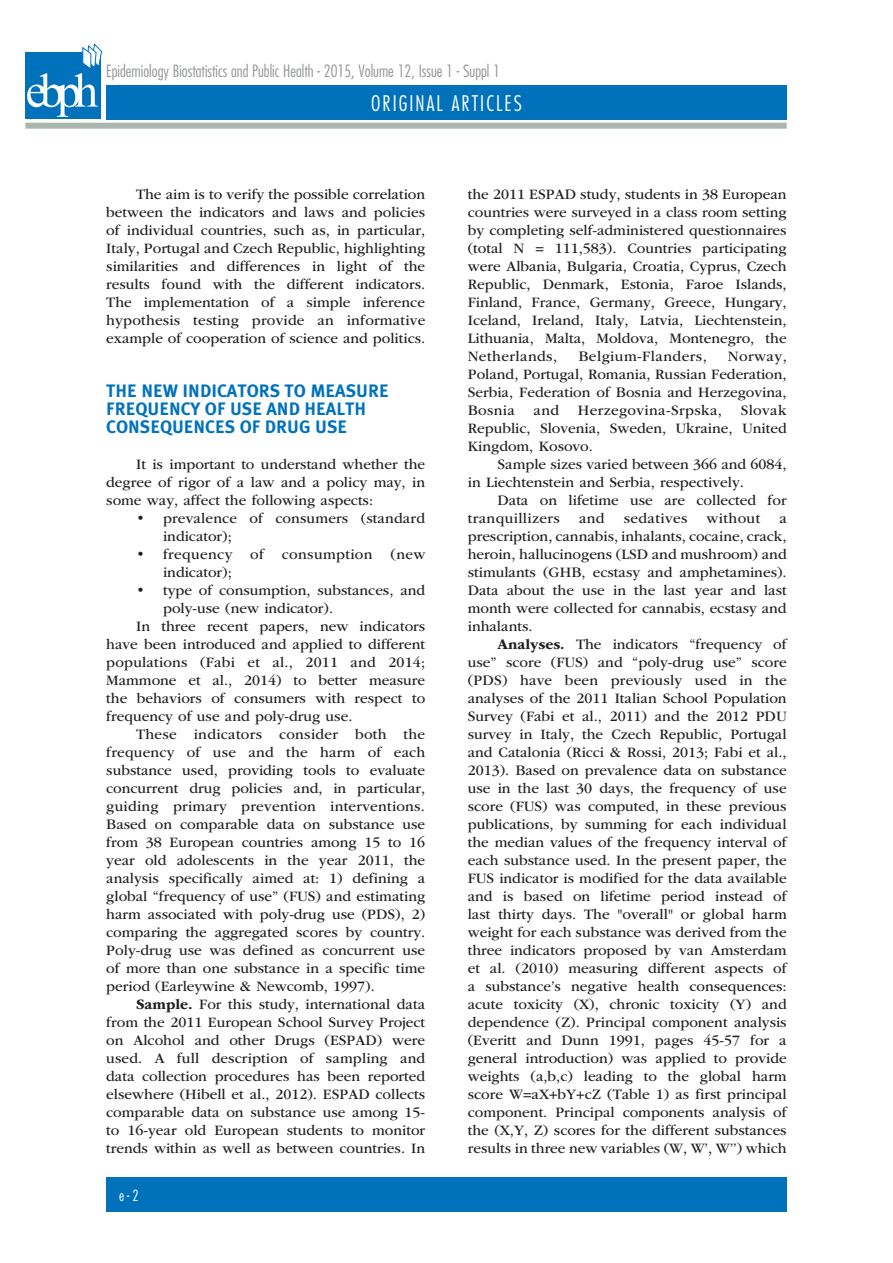
<style>
.page{position:relative;width:893px;height:1263px;background:#fff}
.page>*{position:absolute;margin:0;border:0;box-sizing:border-box;transform-origin:0 0}
.t1{font:300 condensed 21px "Futura Std";letter-spacing:.1em;color:#fff}
.Titoli_Sezioni{font:700 18px/18px "Meta Plus";color:#0072bc}
.t2{font:300 condensed 16.5px "Futura Std";color:#939598}
.Testo_Articolo_Garam{font:15px/18px "ITC Garamond Std";color:#231f20;text-align:justify}
.Testo_Articolo_Garam-2{font:15px/18px "ITC Garamond Std";letter-spacing:.025em;color:#231f20}
.Testo_Articolo_Garam-3{font:15px "ITC Garamond Std";letter-spacing:.03em;color:#231f20}
.t3{font:300 condensed 15px "Futura Std";color:#fff}
.s1{font-weight:700}
.s2{font-weight:700;font-style:italic}
</style>
<div class="page">
<div style="left:106px;top:85px;width:681px;height:34px;background:#0072bc"></div>
<div style="left:106px;top:1178px;width:681px;height:34px;background:#0072bc"></div>
<div style="left:25px;top:123px;width:762px;height:6px;background:#a9b7ae"></div>
<div style="left:25px;top:52px;width:76px;height:67px;background:#0072bc"></div>
<svg style="left:27px;top:43px;width:75px;height:74px"></svg>
<p class="t2" style="left:106px;top:62px;width:395px">Epidemiology Biostatistics and Public Health - 2015, Volume 12, Issue 1 - Suppl 1</p>
<h1 class="t1" style="left:371px;top:91px;width:152px">ORIGINAL ARTICLES</h1>
<p class="Testo_Articolo_Garam" style="left:106px;top:185px;width:321px;text-indent:30px">The aim is to verify the possible correlation between the indicators and laws and policies of individual countries, such as, in particular, Italy, Portugal and Czech Republic, highlighting similarities and differences in light of the results found with the different indicators.<br>The implementation of a simple inference hypothesis testing provide an informative example of cooperation of science and politics.</p>
<p class="Titoli_Sezioni" style="left:106px;top:381px;width:284px">THE NEW INDICATORS TO MEASURE<br>FREQUENCY OF USE AND HEALTH<br>CONSEQUENCES OF DRUG USE</p>
<p class="Testo_Articolo_Garam" style="left:106px;top:455px;width:320px;text-indent:30px">It is important to understand whether the degree of rigor of a law and a policy may, in some way, affect the following aspects:</p>
<p class="Testo_Articolo_Garam" style="left:163px;top:509px;width:263px;text-indent:-27px">• prevalence of consumers (standard indicator);</p>
<p class="Testo_Articolo_Garam-2" style="left:163px;top:545px;width:264px;text-indent:-27px">• frequency of consumption (new indicator);</p>
<p class="Testo_Articolo_Garam" style="left:163px;top:581px;width:264px;text-indent:-27px">• type of consumption, substances, and poly-use (new indicator).</p>
<p class="Testo_Articolo_Garam" style="left:106px;top:617px;width:320px;text-indent:30px">In three recent papers, new indicators have been introduced and applied to different populations (Fabi et al., 2011 and 2014; Mammone et al., 2014) to better measure the behaviors of consumers with respect to frequency of use and poly-drug use.</p>
<p class="Testo_Articolo_Garam" style="left:106px;top:725px;width:321px;text-indent:30px">These indicators consider both the frequency of use and the harm of each substance used, providing tools to evaluate concurrent drug policies and, in particular, guiding primary prevention interventions.<br>Based on comparable data on substance use from 38 European countries among 15 to 16 year old adolescents in the year 2011, the analysis specifically aimed at: 1) defining a global “frequency of use” (FUS) and estimating harm associated with poly-drug use (PDS), 2) comparing the aggregated scores by country.<br>Poly-drug use was defined as concurrent use of more than one substance in a specific time period (Earleywine &amp; Newcomb, 1997).</p>
<p class="Testo_Articolo_Garam" style="left:106px;top:995px;width:320px;text-indent:30px"><span class="s1">Sample.</span> For this study, international data from the 2011 European School Survey Project on Alcohol and other Drugs (ESPAD) were used. A full description of sampling and data collection procedures has been reported elsewhere (Hibell et al., 2012). ESPAD collects comparable data on substance use among 15- to 16-year old European students to monitor trends within as well as between countries. In</p>
<p class="t3" style="left:119px;top:1187px;width:21px">e-2</p>
<p class="Testo_Articolo_Garam" style="left:468px;top:185px;width:320px">the 2011 ESPAD study, students in 38 European countries were surveyed in a class room setting by completing self-administered questionnaires (total N = 111,583). Countries participating were Albania, Bulgaria, Croatia, Cyprus, Czech Republic, Denmark, Estonia, Faroe Islands, Finland, France, Germany, Greece, Hungary, Iceland, Ireland, Italy, Latvia, Liechtenstein, Lithuania, Malta, Moldova, Montenegro, the Netherlands,</p>
<p class="Testo_Articolo_Garam-3" style="left:578px;top:348px;width:130px">Belgium-Flanders,</p>
<p class="Testo_Articolo_Garam" style="left:468px;top:347px;width:321px;text-indent:260px">Norway, Poland, Portugal, Romania, Russian Federation, Serbia, Federation of Bosnia and Herzegovina, Bosnia and Herzegovina-Srpska, Slovak Republic, Slovenia, Sweden, Ukraine, United Kingdom, Kosovo.</p>
<p class="Testo_Articolo_Garam" style="left:468px;top:455px;width:320px;text-indent:30px">Sample sizes varied between 366 and 6084, in Liechtenstein and Serbia, respectively.</p>
<p class="Testo_Articolo_Garam" style="left:468px;top:491px;width:320px;text-indent:30px">Data on lifetime use are collected for tranquillizers</p>
<p class="Testo_Articolo_Garam" style="left:579px;top:509px;width:27px">and</p>
<p class="Testo_Articolo_Garam-2" style="left:624px;top:509px;width:65px">sedatives</p>
<p class="Testo_Articolo_Garam-2" style="left:706px;top:509px;width:55px">without</p>
<p class="Testo_Articolo_Garam" style="left:468px;top:509px;width:321px;text-indent:312px">a prescription, cannabis, inhalants, cocaine, crack, heroin, hallucinogens (LSD and mushroom) and stimulants (GHB, ecstasy and amphetamines).<br>Data about the use in the last year and last month were collected for cannabis, ecstasy and inhalants.</p>
<p class="Testo_Articolo_Garam" style="left:468px;top:635px;width:320px;text-indent:30px"><span class="s1">Analyses</span><span class="s2">.</span> The indicators “frequency of use” score (FUS) and “poly-drug use” score (PDS) have been previously used in the analyses of the 2011 Italian School Population Survey (Fabi et al., 2011) and the 2012 PDU survey in Italy, the Czech Republic, Portugal and Catalonia (Ricci &amp; Rossi, 2013; Fabi et al., 2013). Based on prevalence data on substance use in the last 30 days, the frequency of use score (FUS) was computed, in these previous publications, by summing for each individual the median values of the frequency interval of each substance used. In the present paper, the FUS indicator is modified for the data available and is based on lifetime period instead of last thirty days. The "overall" or global harm weight for each substance was derived from the three indicators proposed by van Amsterdam et al. (2010) measuring different aspects of a substance’s negative health consequences: acute toxicity (X), chronic toxicity (Y) and dependence (Z). Principal component analysis (Everitt and Dunn 1991, pages 45-57 for a general introduction) was applied to provide weights (a,b,c) leading to the global harm score W=aX+bY+cZ (Table 1) as first principal component. Principal components analysis of the (X,Y, Z) scores for the different substances results in three new variables (W, W’, W’’) which</p>
</div>
